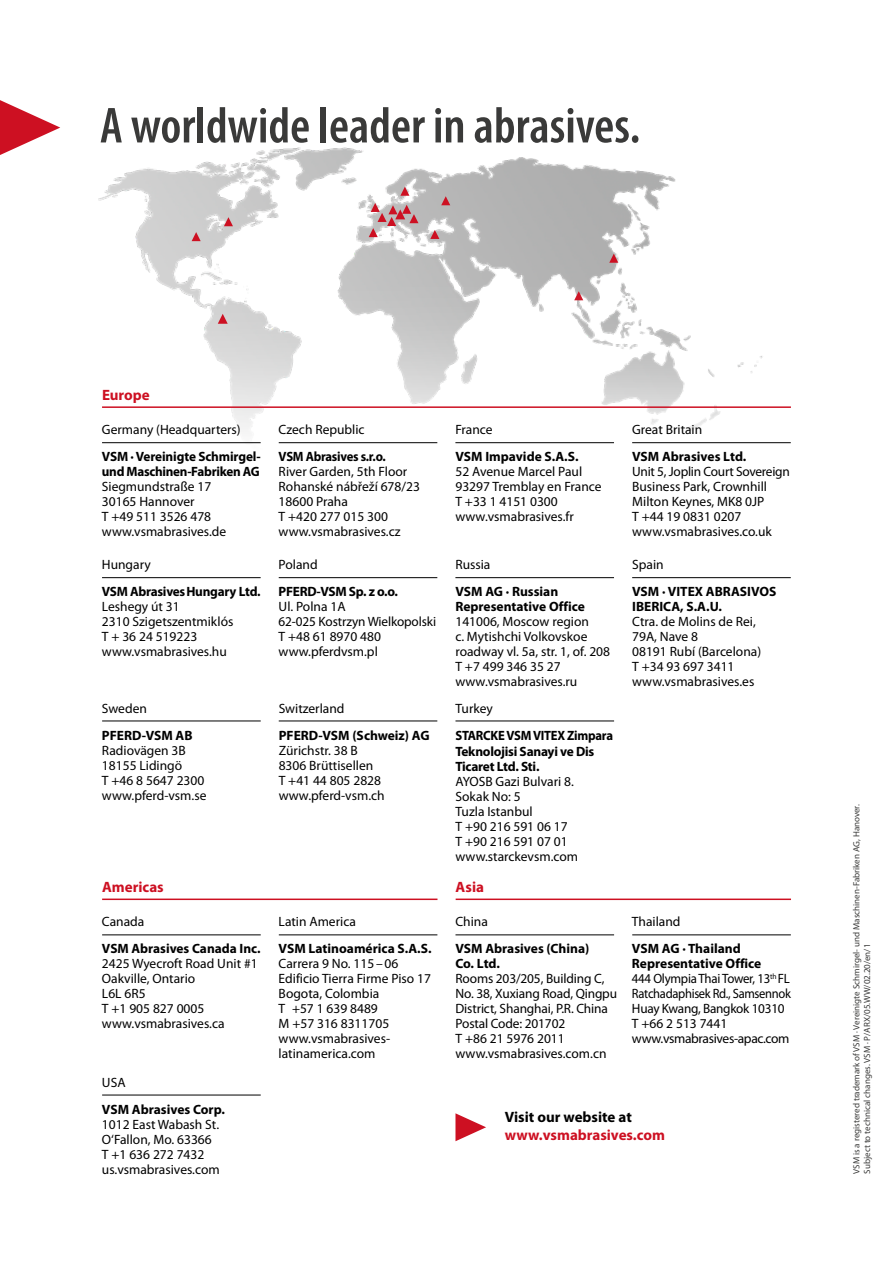
<style>
.page{position:relative;width:893px;height:1263px;background:#fff}
.page>*{position:absolute;margin:0;border:0;box-sizing:border-box;transform-origin:0 0}
.t1{font:600 condensed 51px "Myriad Pro";color:#3a3a39}
.t2{font:700 15px "Myriad Pro";color:#cd1022}
.t3{font:700 15px "Myriad Pro";color:#000}
.t4{font:13.5px/15px "Myriad Pro";color:#000}
.t5{font:700 13.5px/15px "Myriad Pro";letter-spacing:-.01em;color:#000}
.t6{font:13.5px/15px "Myriad Pro";letter-spacing:-.025em;color:#000;scale:.95 1}
.t7{font:700 13.5px/15.6px "Myriad Pro";letter-spacing:-.01em;color:#000;scale:.94 1}
.t8{font:9px/10.8px "Myriad Pro";color:#3a3a39}
.s1{font-weight:700}
</style>
<div class="page">
<img style="left:98px;top:147px;width:677px;height:297px">
<svg style="left:224px;top:217px;width:9px;height:9px"></svg>
<svg style="left:400px;top:187px;width:9px;height:9px"></svg>
<svg style="left:192px;top:232px;width:9px;height:9px"></svg>
<svg style="left:441px;top:196px;width:9px;height:9px"></svg>
<svg style="left:430px;top:230px;width:9px;height:9px"></svg>
<svg style="left:609px;top:254px;width:9px;height:9px"></svg>
<svg style="left:574px;top:291px;width:9px;height:9px"></svg>
<svg style="left:218px;top:314px;width:10px;height:10px"></svg>
<svg style="left:369px;top:203px;width:49px;height:34px"></svg>
<svg style="left:455px;top:1113px;width:31px;height:28px"></svg>
<hr style="left:102px;top:406px;width:689px;height:2px;background:#cd1022">
<hr style="left:102px;top:442px;width:159px;height:1px;background:#000">
<hr style="left:279px;top:442px;width:158px;height:1px;background:#000">
<hr style="left:455px;top:442px;width:159px;height:1px;background:#000">
<hr style="left:632px;top:442px;width:159px;height:1px;background:#000">
<hr style="left:102px;top:577px;width:159px;height:1px;background:#000">
<hr style="left:279px;top:577px;width:158px;height:1px;background:#000">
<hr style="left:455px;top:577px;width:159px;height:1px;background:#000">
<hr style="left:632px;top:577px;width:159px;height:1px;background:#000">
<hr style="left:102px;top:721px;width:159px;height:1px;background:#000">
<hr style="left:279px;top:721px;width:158px;height:1px;background:#000">
<hr style="left:455px;top:721px;width:159px;height:1px;background:#000">
<hr style="left:102px;top:1095px;width:159px;height:1px;background:#000">
<hr style="left:102px;top:898px;width:335px;height:2px;background:#cd1022">
<hr style="left:102px;top:934px;width:159px;height:1px;background:#000">
<hr style="left:279px;top:934px;width:158px;height:1px;background:#000">
<hr style="left:456px;top:898px;width:335px;height:2px;background:#cd1022">
<hr style="left:455px;top:934px;width:159px;height:1px;background:#000">
<hr style="left:632px;top:934px;width:159px;height:1px;background:#000">
<svg style="left:0;top:100px;width:60px;height:55px"></svg>
<h1 class="t1" style="left:100px;top:98px;width:542px">A worldwide leader in abrasives.</h1>
<p class="t2" style="left:102px;top:387px;width:49px">Europe</p>
<p class="t4" style="left:102px;top:422px;width:140px">Germany (Headquarters)</p>
<p class="t5" style="left:102px;top:449px;width:160px">VSM · Vereinigte Schmirgel&shy;und Maschinen-Fabriken AG</p>
<p class="t4" style="left:102px;top:479px;width:126px">Siegmundstraße 17<br>30165 Hannover<br>T +49 511 3526 478 www.vsmabrasives.de</p>
<p class="t4" style="left:102px;top:557px;width:50px">Hungary</p>
<p class="t5" style="left:102px;top:584px;width:160px">VSM Abrasives Hungary Ltd.</p>
<p class="t4" style="left:102px;top:599px;width:133px">Leshegy út 31<br>2310 Szigetszentmiklós<br>T + 36 24 519223 www.vsmabrasives.hu</p>
<p class="t4" style="left:102px;top:701px;width:46px">Sweden</p>
<p class="t5" style="left:102px;top:728px;width:92px">PFERD-VSM AB</p>
<p class="t4" style="left:102px;top:743px;width:106px">Radiovägen 3B<br>18155 Lidingö<br>T +46 8 5647 2300 www.pferd-vsm.se</p>
<p class="t4" style="left:279px;top:422px;width:88px">Czech Republic</p>
<p class="t7" style="left:279px;top:449px;width:115px">VSM Abrasives s.r.o.</p>
<p class="t4" style="left:279px;top:464px;width:143px">River Garden, 5th Floor<br>Rohanské nábřeží 678/23<br>18600 Praha<br>T +420 277 015 300 www.vsmabrasives.cz</p>
<p class="t4" style="left:279px;top:557px;width:41px">Poland</p>
<p class="t5" style="left:279px;top:584px;width:121px">PFERD-VSM Sp. z o.o.</p>
<p class="t4" style="left:279px;top:599px;width:159px">Ul. Polna 1A<br>62-025 Kostrzyn Wielkopolski<br>T +48 61 8970 480 www.pferdvsm.pl</p>
<p class="t4" style="left:279px;top:701px;width:67px">Switzerland</p>
<p class="t5" style="left:279px;top:728px;width:152px">PFERD-VSM (Schweiz) AG</p>
<p class="t4" style="left:279px;top:743px;width:107px">Zürichstr. 38 B<br>8306 Brüttisellen<br>T +41 44 805 2828 www.pferd-vsm.ch</p>
<p class="t4" style="left:455px;top:422px;width:39px">France</p>
<p class="t5" style="left:455px;top:449px;width:125px">VSM Impavide S.A.S.</p>
<p class="t4" style="left:455px;top:464px;width:148px">52 Avenue Marcel Paul<br>93297 Tremblay en France<br>T +33 1 4151 0300 www.vsmabrasives.fr</p>
<p class="t4" style="left:455px;top:557px;width:37px">Russia</p>
<p class="t5" style="left:455px;top:584px;width:131px">VSM AG · Russian<br>Representative Office</p>
<p class="t4" style="left:455px;top:614px;width:156px">141006, Moscow region<br>c. Mytishchi Volkovskoe roadway vl. 5a, str. 1, of. 208<br>T +7 499 346 35 27 www.vsmabrasives.ru</p>
<p class="t4" style="left:455px;top:701px;width:39px">Turkey</p>
<p class="t7" style="left:455px;top:727px;width:169px">STARCKE VSM VITEX Zimpara<br>Teknolojisi Sanayi ve Dis<br>Ticaret Ltd. Sti.</p>
<p class="t4" style="left:455px;top:774px;width:124px">AYOSB Gazi Bulvari 8.<br>Sokak No: 5<br>Tuzla Istanbul<br>T +90 216 591 06 17<br>T +90 216 591 07 01 www.starckevsm.com</p>
<p class="t2" style="left:102px;top:879px;width:63px">Americas</p>
<p class="t2" style="left:456px;top:879px;width:30px">Asia</p>
<p class="t4" style="left:102px;top:915px;width:44px">Canada</p>
<p class="t5" style="left:102px;top:941px;width:160px">VSM Abrasives Canada Inc.</p>
<p class="t4" style="left:102px;top:957px;width:157px">2425 Wyecroft Road Unit #1<br>Oakville, Ontario<br>L6L 6R5<br>T +1 905 827 0005 www.vsmabrasives.ca</p>
<p class="t4" style="left:455px;top:915px;width:34px">China</p>
<p class="t5" style="left:455px;top:941px;width:135px">VSM Abrasives (China)<br>Co. Ltd.</p>
<p class="t4" style="left:455px;top:972px;width:163px">Rooms 203/205, Building C,<br>No. 38, Xuxiang Road, Qingpu<br>District, Shanghai, P.R. China<br>Postal Code: 201702<br>T +86 21 5976 2011 www.vsmabrasives.com.cn</p>
<p class="t4" style="left:279px;top:915px;width:79px">Latin America</p>
<p class="t5" style="left:279px;top:941px;width:154px">VSM Latinoamérica S.A.S.</p>
<p class="t4" style="left:279px;top:957px;width:154px">Carrera 9 No. 115–06<br>Edificio Tierra Firme Piso 17<br>Bogota, Colombia<br>T +57 1 639 8489<br>M +57 316 8311705 www.vsmabrasives&shy;latinamerica.com</p>
<p class="t4" style="left:632px;top:422px;width:72px">Great Britain</p>
<p class="t5" style="left:632px;top:449px;width:116px">VSM Abrasives Ltd.</p>
<p class="t4" style="left:632px;top:464px;width:159px">Unit 5, Joplin Court Sovereign<br>Business Park, Crownhill<br>Milton Keynes, MK8 0JP<br>T +44 19 0831 0207 www.vsmabrasives.co.uk</p>
<p class="t4" style="left:632px;top:557px;width:33px">Spain</p>
<p class="t5" style="left:632px;top:584px;width:146px">VSM · VITEX ABRASIVOS<br>IBERICA, S.A.U.</p>
<p class="t4" style="left:632px;top:614px;width:130px">Ctra. de Molins de Rei,<br>79A, Nave 8<br>08191 Rubí (Barcelona)<br>T +34 93 697 3411 www.vsmabrasives.es</p>
<p class="t4" style="left:632px;top:915px;width:50px">Thailand</p>
<p class="t6" style="left:632px;top:942px;width:169px"><span class="s1">VSM AG · Thailand<br>Representative Office<br></span>444 Olympia Thai Tower, 13<sup>th</sup> FL<br>Ratchadaphisek Rd., Samsennok<br>Huay Kwang, Bangkok 10310<br>T +66 2 513 7441 www.vsmabrasives-apac.com</p>
<p class="t4" style="left:102px;top:1075px;width:25px">USA</p>
<p class="t5" style="left:102px;top:1102px;width:124px">VSM Abrasives Corp.</p>
<p class="t4" style="left:102px;top:1117px;width:119px">1012 East Wabash St.<br>O‘Fallon, Mo. 63366<br>T +1 636 272 7432 us.vsmabrasives.com</p>
<p class="t3" style="left:505px;top:1108px;width:128px">Visit our website at</p>
<p class="t2" style="left:505px;top:1126px;width:162px">www.vsmabrasives.com</p>
<p class="t8" style="left:851px;top:1174px;width:371px;rotate:-90deg">VSM is a registered trademark of VSM · Vereinigte Schmirgel- und Maschinen-Fabriken AG, Hanover.<br>Subject to technical changes. VSM · P/ARX/05.WW/02.20/en/1</p>
</div>
